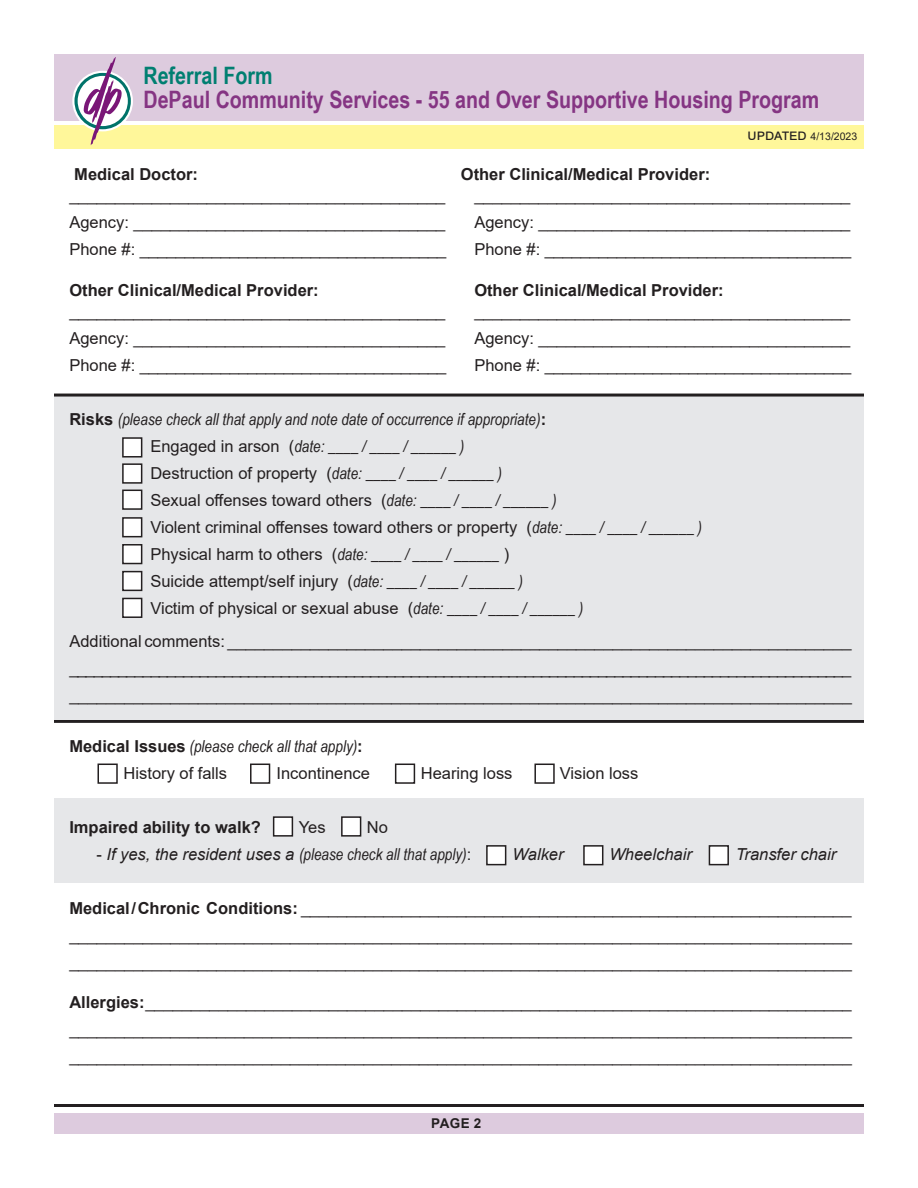
<style>
.page{position:relative;width:918px;height:1188px;background:#fff}
.page>*{position:absolute;margin:0;border:0;box-sizing:border-box;transform-origin:0 0}
.t1{font:700 24px "Arial Narrow";color:#853583}
.t2{font:700 24px "Arial Narrow";color:#007f71}
.t3{font:16.5px/27px "Arial";color:#231f20}
.t4{font:italic 16.5px "Arial Narrow";color:#231f20}
.t5{font:700 16.5px "Arial";color:#231f20}
.t6{font:italic 16.5px "Arial";color:#231f20}
.t7{font:700 13.5px "Arial";color:#231f20}
.t8{font:10.5px "Arial";color:#231f20}
.s1{font-size:15px}
.s2{font-family:"Arial";font-weight:700;font-style:normal}
.s3{font-family:"Arial";font-style:normal}
.s4{font-family:"Arial Narrow";font-style:italic}
.s5{font-family:"Arial"}
.s6{font-weight:700}
</style>
<div class="page">
<div style="left:54px;top:798px;width:810px;height:85px;background:#e6e7e9"></div>
<hr style="left:54px;top:720px;width:810px;height:3px;background:#231f20">
<div style="left:54px;top:397px;width:810px;height:323px;background:#e6e7e9"></div>
<div style="left:54px;top:125px;width:810px;height:23px;background:#fff79a"></div>
<div style="left:54px;top:54px;width:810px;height:66px;background:#ddcbde"></div>
<svg style="left:74px;top:57px;width:57px;height:88px"></svg>
<div style="left:123px;top:438px;width:19px;height:19px;background:#fff"></div>
<div style="left:122px;top:437px;width:20px;height:21px;border:2px solid #231f20"></div>
<div style="left:123px;top:572px;width:19px;height:18px;background:#fff"></div>
<div style="left:122px;top:571px;width:20px;height:20px;border:2px solid #231f20"></div>
<div style="left:123px;top:464px;width:19px;height:19px;background:#fff"></div>
<div style="left:122px;top:463px;width:20px;height:21px;border:2px solid #231f20"></div>
<div style="left:123px;top:490px;width:19px;height:19px;background:#fff"></div>
<div style="left:122px;top:490px;width:20px;height:20px;border:2px solid #231f20"></div>
<hr style="left:54px;top:394px;width:810px;height:3px;background:#231f20">
<div style="left:123px;top:518px;width:19px;height:19px;background:#fff"></div>
<div style="left:122px;top:517px;width:20px;height:20px;border:2px solid #231f20"></div>
<div style="left:123px;top:545px;width:19px;height:19px;background:#fff"></div>
<div style="left:122px;top:544px;width:20px;height:20px;border:2px solid #231f20"></div>
<div style="left:123px;top:598px;width:19px;height:19px;background:#fff"></div>
<div style="left:122px;top:598px;width:20px;height:20px;border:2px solid #231f20"></div>
<div style="left:250px;top:764px;width:20px;height:20px;border:2px solid #231f20"></div>
<div style="left:395px;top:764px;width:20px;height:20px;border:2px solid #231f20"></div>
<div style="left:534px;top:764px;width:21px;height:20px;border:2px solid #231f20"></div>
<div style="left:98px;top:764px;width:20px;height:20px;border:2px solid #231f20"></div>
<div style="left:274px;top:817px;width:18px;height:19px;background:#fff"></div>
<div style="left:273px;top:816px;width:20px;height:21px;border:2px solid #231f20"></div>
<div style="left:342px;top:817px;width:19px;height:19px;background:#fff"></div>
<div style="left:341px;top:816px;width:20px;height:21px;border:2px solid #231f20"></div>
<div style="left:584px;top:846px;width:19px;height:19px;background:#fff"></div>
<div style="left:583px;top:845px;width:20px;height:20px;border:2px solid #231f20"></div>
<div style="left:709px;top:846px;width:19px;height:19px;background:#fff"></div>
<div style="left:709px;top:845px;width:20px;height:20px;border:2px solid #231f20"></div>
<div style="left:487px;top:846px;width:19px;height:19px;background:#fff"></div>
<div style="left:486px;top:845px;width:20px;height:20px;border:2px solid #231f20"></div>
<div style="left:54px;top:1114px;width:810px;height:20px;background:#ddcbde"></div>
<hr style="left:54px;top:1104px;width:810px;height:3px;background:#231f20">
<p class="t2" style="left:143px;top:57px;width:131px">Referral Form</p>
<p class="t1" style="left:143px;top:81px;width:677px">DePaul Community Services - 55 and Over Supportive Housing Program</p>
<p class="t8" style="left:748px;top:129px;width:111px"><span class="s1">updated</span> 4/13/2023</p>
<p class="t5" style="left:74px;top:163px;width:125px">Medical Doctor:</p>
<p class="t5" style="left:461px;top:163px;width:251px">Other Clinical/Medical Provider:</p>
<p class="t3" style="left:69px;top:182px;width:378px">_________________________________________</p>
<p class="t3" style="left:474px;top:182px;width:378px">_________________________________________</p>
<p class="t3" style="left:69px;top:209px;width:378px">Agency: __________________________________</p>
<p class="t3" style="left:474px;top:209px;width:378px">Agency: __________________________________</p>
<p class="t3" style="left:69px;top:236px;width:378px">Phone #: __________________________________</p>
<p class="t3" style="left:474px;top:236px;width:378px">Phone #: __________________________________</p>
<p class="t5" style="left:69px;top:278px;width:251px">Other Clinical/Medical Provider:</p>
<p class="t5" style="left:474px;top:278px;width:251px">Other Clinical/Medical Provider:</p>
<p class="t3" style="left:69px;top:297px;width:378px">_________________________________________</p>
<p class="t3" style="left:474px;top:297px;width:378px">_________________________________________</p>
<p class="t3" style="left:69px;top:324px;width:378px">Agency: __________________________________</p>
<p class="t3" style="left:474px;top:324px;width:378px">Agency: __________________________________</p>
<p class="t3" style="left:69px;top:351px;width:378px">Phone #: __________________________________</p>
<p class="t3" style="left:474px;top:351px;width:378px">Phone #: __________________________________</p>
<p class="t4" style="left:69px;top:407px;width:478px"><span class="s2">Risks</span> (please check all that apply and note date of occurrence if appropriate)<span class="s2">:</span></p>
<p class="t4" style="left:150px;top:434px;width:316px"><span class="s3">Engaged in arson (</span>date: ____ / ____ / ______ )</p>
<p class="t3" style="left:150px;top:459px;width:353px">Destruction of property (<span class="s4">date: ____ / ____ / ______ )</span></p>
<p class="t3" style="left:150px;top:486px;width:408px">Sexual offenses toward others (<span class="s4">date: ____ / ____ / ______ )</span></p>
<p class="t3" style="left:150px;top:513px;width:553px">Violent criminal offenses toward others or property (<span class="s4">date: ____ / ____ / ______ )<br></span>Physical harm to others (<span class="s4">date: ____ / ____ / ______</span> )</p>
<p class="t3" style="left:150px;top:567px;width:374px">Suicide attempt/self injury (<span class="s4">date: ____ / ____ / ______ )</span></p>
<p class="t3" style="left:150px;top:594px;width:434px">Victim of physical or sexual abuse (<span class="s4">date: ____ / ____ / ______ )</span></p>
<p class="t3" style="left:69px;top:627px;width:784px">Additional comments: ____________________________________________________________________</p>
<p class="t3" style="left:69px;top:654px;width:783px">________________________________________________________________________________________________</p>
<p class="t3" style="left:69px;top:681px;width:784px">_____________________________________________________________________________________</p>
<p class="t4" style="left:69px;top:734px;width:295px"><span class="s2">Medical Issues</span> (please check all that apply)<span class="s2">:</span></p>
<p class="t3" style="left:124px;top:759px;width:105px">History of falls</p>
<p class="t3" style="left:277px;top:759px;width:95px">Incontinence</p>
<p class="t3" style="left:421px;top:759px;width:93px">Hearing loss</p>
<p class="t3" style="left:560px;top:759px;width:80px">Vision loss</p>
<p class="t5" style="left:69px;top:815px;width:193px">Impaired ability to walk?</p>
<p class="t3" style="left:299px;top:813px;width:28px">Yes</p>
<p class="t3" style="left:367px;top:813px;width:23px">No</p>
<p class="t4" style="left:96px;top:842px;width:377px"><span class="s3">-</span> <span class="s5">If yes, the resident uses a</span> (please check all that apply)<span class="s3">:</span></p>
<p class="t6" style="left:513px;top:843px;width:53px">Walker</p>
<p class="t6" style="left:609px;top:843px;width:84px">Wheelchair</p>
<p class="t6" style="left:736px;top:843px;width:102px">Transfer chair</p>
<p class="t3" style="left:69px;top:894px;width:784px"><span class="s6">Medical/Chronic Conditions:</span> ____________________________________________________________</p>
<p class="t3" style="left:69px;top:921px;width:784px">_____________________________________________________________________________________</p>
<p class="t3" style="left:69px;top:948px;width:784px">_____________________________________________________________________________________</p>
<p class="t3" style="left:69px;top:989px;width:784px"><span class="s6">Allergies:</span> _____________________________________________________________________________</p>
<p class="t3" style="left:69px;top:1016px;width:784px">_____________________________________________________________________________________</p>
<p class="t3" style="left:69px;top:1043px;width:784px">_____________________________________________________________________________________</p>
<p class="t7" style="left:431px;top:1114px;width:52px">PAGE 2</p>
</div>
